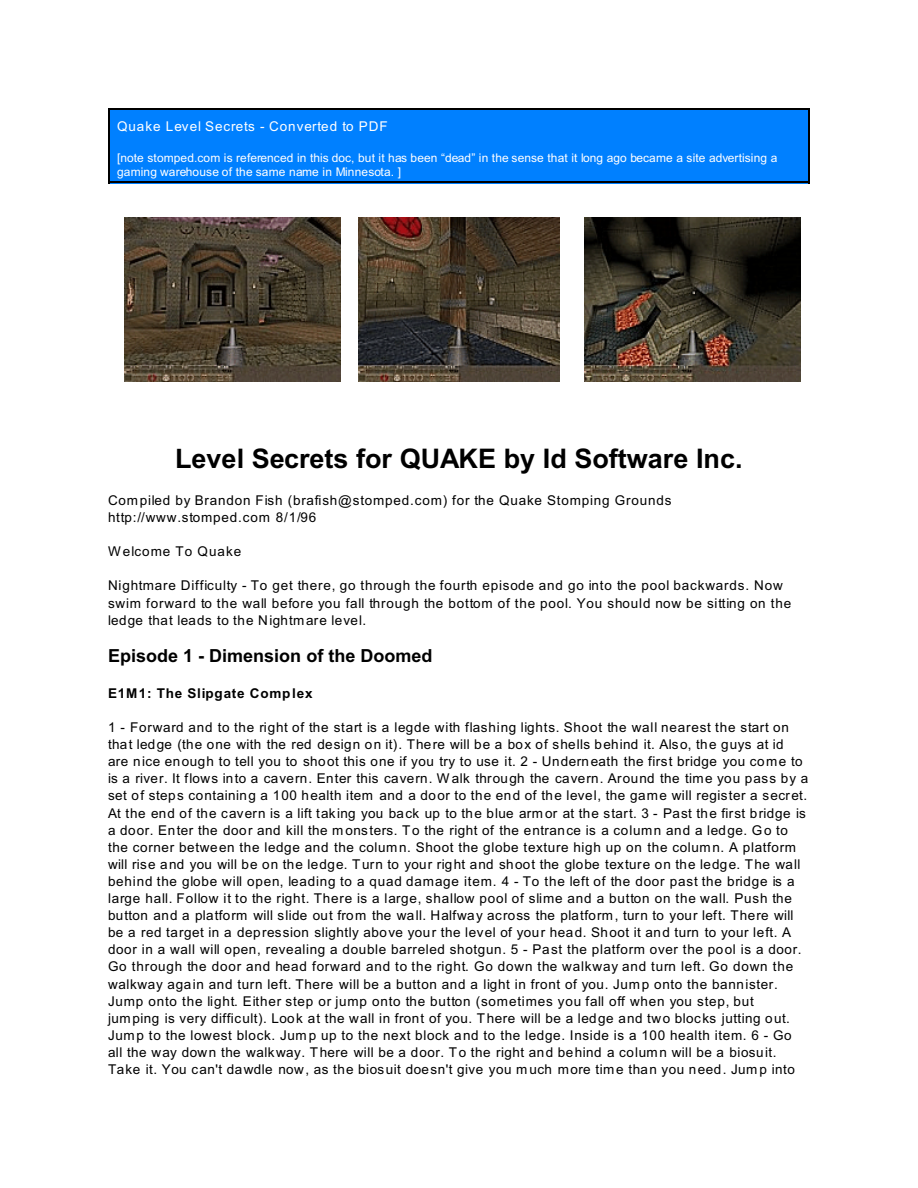
<style>
.page{position:relative;width:918px;height:1188px;background:#fff}
.page>*{position:absolute;margin:0;border:0;box-sizing:border-box;transform-origin:0 0}
.t1{font:700 27px "Arial";color:#000}
.t2{font:700 18px "Arial";color:#000}
.t3{font:13.5px/17.1px "Arial";letter-spacing:.045em;color:#000}
.t4{font:13.5px "Arial";letter-spacing:.075em;color:#fff}
.t5{font:700 13.5px "Arial";letter-spacing:.06em;color:#000}
.t6{font:13.5px "Arial";letter-spacing:.075em;color:#000}
.t7{font:12px/13.8px "Arial";letter-spacing:.01em;color:#fff}
</style>
<div class="page">
<div style="left:108px;top:108px;width:702px;height:75px;background:#0080ff"></div>
<hr style="left:108px;top:108px;width:1px;height:75px;background:#000">
<hr style="left:809px;top:108px;width:1px;height:75px;background:#000">
<hr style="left:108px;top:108px;width:702px;height:1px;background:#000">
<hr style="left:108px;top:182px;width:702px;height:1px;background:#000">
<img style="left:124px;top:218px;width:216px;height:163px">
<img style="left:358px;top:218px;width:201px;height:163px">
<img style="left:585px;top:218px;width:216px;height:163px">
<p class="t4" style="left:117px;top:121px;width:272px">Quake Level Secrets - Converted to PDF</p>
<p class="t7" style="left:117px;top:152px;width:662px">[note stomped.com is referenced in this doc, but it has been “dead” in the sense that it long ago became a site advertising a gaming warehouse of the same name in Minnesota. ]</p>
<h1 class="t1" style="left:175px;top:448px;width:569px">Level Secrets for QUAKE by Id Software Inc.</h1>
<p class="t3" style="left:108px;top:493px;width:565px">Compiled by Brandon Fish (brafish@stomped.com) for the Quake Stomping Grounds http://www.stomped.com 8/1/96</p>
<p class="t6" style="left:108px;top:546px;width:135px">Welcome To Quake</p>
<p class="t3" style="left:108px;top:578px;width:685px">Nightmare Difficulty - To get there, go through the fourth episode and go into the pool backwards. Now swim forward to the wall before you fall through the bottom of the pool. You should now be sitting on the ledge that leads to the Nightmare level.</p>
<h2 class="t2" style="left:108px;top:649px;width:326px">Episode 1 - Dimension of the Doomed</h2>
<p class="t5" style="left:108px;top:688px;width:206px">E1M1: The Slipgate Complex</p>
<p class="t3" style="left:108px;top:720px;width:702px">1 - Forward and to the right of the start is a legde with flashing lights. Shoot the wall nearest the start on that ledge (the one with the red design on it). There will be a box of shells behind it. Also, the guys at id<br>are nice enough to tell you to shoot this one if you try to use it. 2 - Underneath the first bridge you come to is a river. It flows into a cavern. Enter this cavern. W alk through the cavern. Around the time you pass by a set of steps containing a 100 health item and a door to the end of the level, the game will register a secret.<br>At the end of the cavern is a lift taking you back up to the blue arm or at the start. 3 - Past the first bridge is a door. Enter the door and kill the monsters. To the right of the entrance is a column and a ledge. Go to the corner between the ledge and the column. Shoot the globe texture high up on the column. A platform will rise and you will be on the ledge. Turn to your right and shoot the globe texture on the ledge. The wall behind the globe will open, leading to a quad damage item. 4 - To the left of the door past the bridge is a large hall. Follow it to the right. There is a large, shallow pool of slime and a button on the wall. Push the button and a platform will slide out from the wall. Halfway across the platform, turn to your left. There will be a red target in a depression slightly above your the level of your head. Shoot it and turn to your left. A door in a wall will open, revealing a double barreled shotgun. 5 - Past the platform over the pool is a door.<br>Go through the door and head forward and to the right. Go down the walkway and turn left. Go down the walkway again and turn left. There will be a button and a light in front of you. Jump onto the bannister.<br>Jump onto the light. Either step or jump onto the button (sometimes you fall off when you step, but jumping is very difficult). Look at the wall in front of you. There will be a ledge and two blocks jutting out.<br>Jump to the lowest block. Jump up to the next block and to the ledge. Inside is a 100 health item. 6 - Go all the way down the walkway. There will be a door. To the right and behind a column will be a biosuit.<br>Take it. You can't dawdle now, as the biosuit doesn't give you much more tim e than you need. Jum p into</p>
</div>
